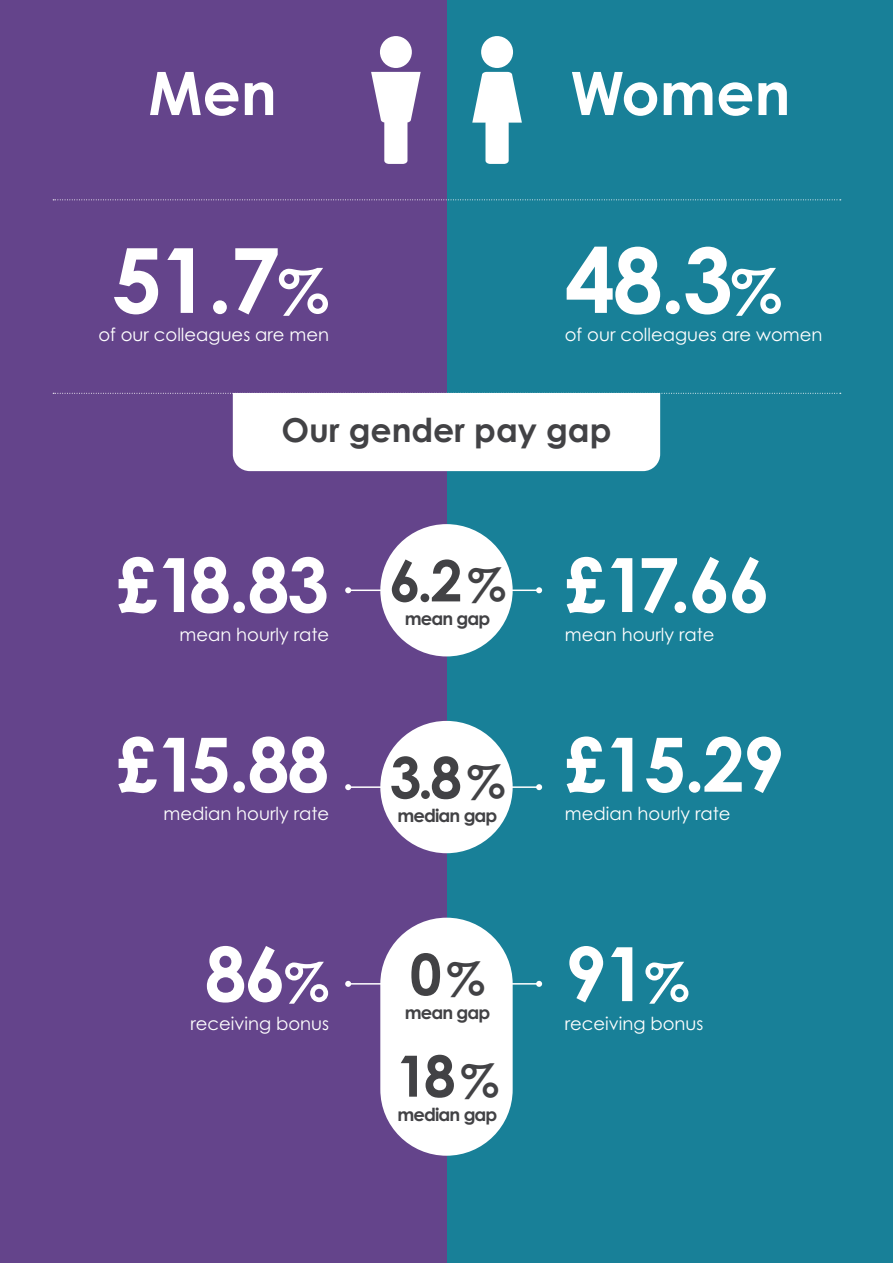
<style>
.page{position:relative;width:893px;height:1263px;background:#fff}
.page>*{position:absolute;margin:0;border:0;box-sizing:border-box;transform-origin:0 0}
.number{font:700 90px "Century Gothic Pro";color:#fff}
.R{font:700 75px "Century Gothic Pro";letter-spacing:-.03em;color:#fff}
.L{font:700 75px "Century Gothic Pro";color:#fff}
.title_white{font:700 60px "Century Gothic Pro";color:#fff}
.t1{font:700 57px "Century Gothic Pro";color:#424245}
.gender_gap{font:700 33px "Century Gothic Pro";color:#424245}
.bodytext_R{font:18px "Century Gothic Pro";color:#fff}
.bodytext_L{font:18px "Century Gothic Pro";color:#fff}
.gap{font:700 18px "Century Gothic Pro";letter-spacing:-.05em;color:#424245}
.s1{font-size:60px}
.s2{font-size:52.5px}
.s3{font-size:45px}
</style>
<div class="page">
<div style="left:446px;top:0;width:447px;height:1263px;background:#188098"></div>
<div style="left:0;top:0;width:446px;height:1263px;background:#64448b"></div>
<div style="left:380px;top:918px;width:133px;height:238px;background:#fff;border-radius:66px"></div>
<div style="left:380px;top:524px;width:133px;height:132px;background:#fff;border-radius:50%"></div>
<div style="left:380px;top:721px;width:133px;height:132px;background:#fff;border-radius:50%"></div>
<hr style="left:348px;top:589px;width:191px;height:2px;background:#fff">
<svg style="left:345px;top:587px;width:6px;height:6px"></svg>
<svg style="left:536px;top:587px;width:6px;height:6px"></svg>
<hr style="left:348px;top:786px;width:191px;height:2px;background:#fff">
<svg style="left:345px;top:784px;width:6px;height:6px"></svg>
<svg style="left:536px;top:784px;width:6px;height:6px"></svg>
<hr style="left:348px;top:983px;width:191px;height:1px;background:#fff">
<svg style="left:345px;top:981px;width:6px;height:6px"></svg>
<svg style="left:536px;top:981px;width:6px;height:6px"></svg>
<svg style="left:53px;top:199px;width:788px;height:1px"></svg>
<svg style="left:53px;top:393px;width:788px;height:78px"></svg>
<svg style="left:371px;top:72px;width:50px;height:92px"></svg>
<div style="left:380px;top:36px;width:32px;height:32px;background:#fff;border-radius:50%"></div>
<svg style="left:472px;top:72px;width:50px;height:92px"></svg>
<div style="left:481px;top:36px;width:32px;height:32px;background:#fff;border-radius:50%"></div>
<h1 class="title_white" style="left:148px;top:56px;width:130px">Men</h1>
<p class="number" style="left:112px;top:224px;width:219px">51.7<span class="s1">%</span></p>
<p class="bodytext_R" style="left:98px;top:324px;width:232px">of our colleagues are men</p>
<h1 class="title_white" style="left:570px;top:56px;width:222px">Women</h1>
<p class="number" style="left:565px;top:224px;width:219px">48.3<span class="s1">%</span></p>
<p class="bodytext_R" style="left:565px;top:324px;width:259px">of our colleagues are women</p>
<h2 class="gender_gap" style="left:281px;top:410px;width:331px">Our gender pay gap</h2>
<p class="R" style="left:117px;top:538px;width:214px">£18.83</p>
<p class="bodytext_L" style="left:179px;top:623px;width:151px">mean hourly rate</p>
<p class="L" style="left:117px;top:718px;width:214px">£15.88</p>
<p class="bodytext_L" style="left:164px;top:803px;width:167px">median hourly rate</p>
<p class="L" style="left:205px;top:927px;width:126px">86<span class="s2">%</span></p>
<p class="bodytext_L" style="left:191px;top:1012px;width:140px">receiving bonus</p>
<p class="t1" style="left:389px;top:545px;width:119px">6.2 <span class="s3">%</span></p>
<p class="gap" style="left:405px;top:608px;width:87px">mean gap</p>
<p class="t1" style="left:390px;top:742px;width:117px">3.8 <span class="s3">%</span></p>
<p class="gap" style="left:398px;top:804px;width:101px">median gap</p>
<p class="t1" style="left:410px;top:939px;width:77px">0 <span class="s3">%</span></p>
<p class="gap" style="left:405px;top:1001px;width:87px">mean gap</p>
<p class="t1" style="left:396px;top:1040px;width:105px">18 <span class="s3">%</span></p>
<p class="gap" style="left:398px;top:1103px;width:101px">median gap</p>
<p class="R" style="left:565px;top:538px;width:207px">£17.66</p>
<p class="bodytext_R" style="left:565px;top:623px;width:151px">mean hourly rate</p>
<p class="R" style="left:565px;top:718px;width:221px">£15.29</p>
<p class="bodytext_R" style="left:565px;top:803px;width:167px">median hourly rate</p>
<p class="R" style="left:565px;top:927px;width:126px">91<span class="s2">%</span></p>
<p class="bodytext_R" style="left:565px;top:1012px;width:140px">receiving bonus</p>
</div>
